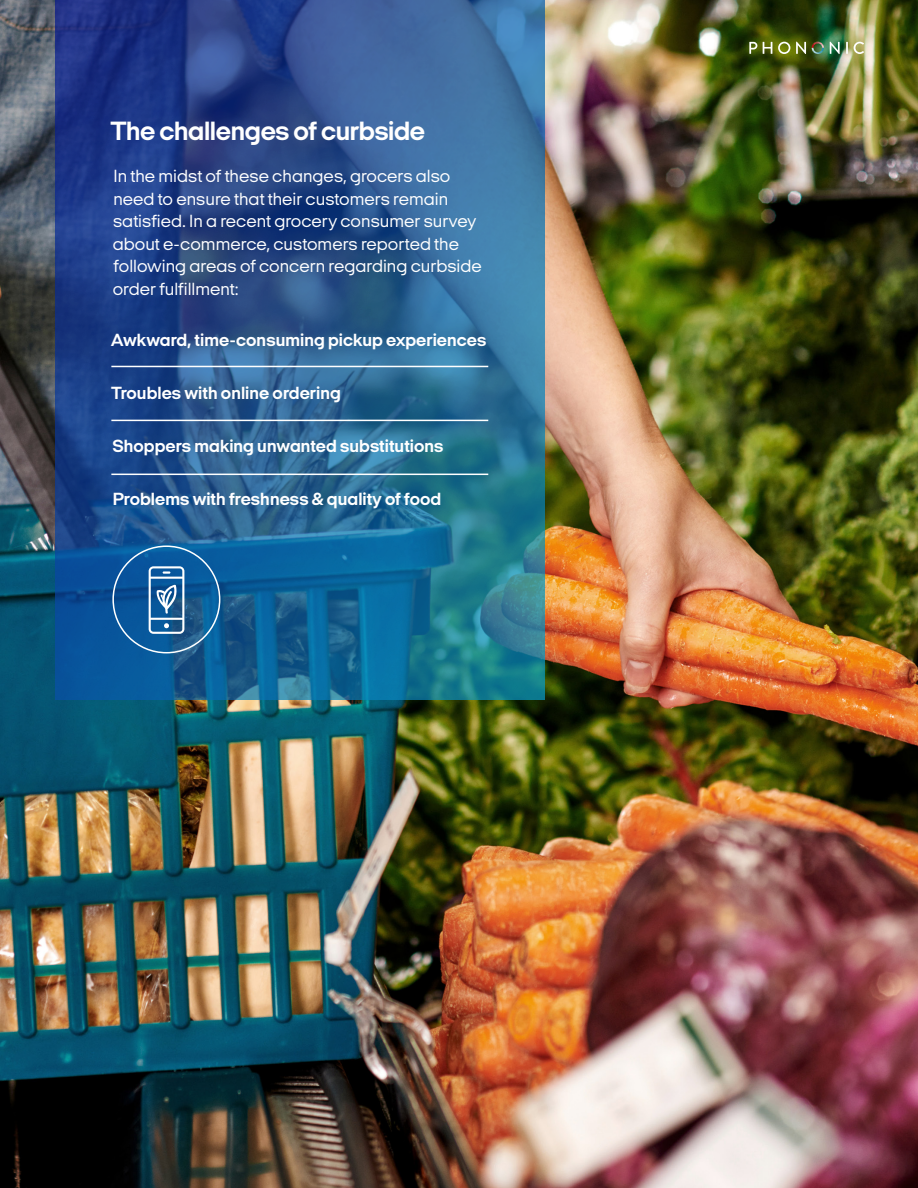
<style>
.page{position:relative;width:918px;height:1188px;background:#fff}
.page>*{position:absolute;margin:0;border:0;box-sizing:border-box;transform-origin:0 0}
.Subhead__A__18_22{font:700 27px "Italian Plate No 2 Expanded";letter-spacing:-.015em;color:#fff}
.Body__12_15{font:18px/22.5px "Italian Plate No 2 Expanded";color:#fff}
.Subhead__B__16_18{font:700 18px "Italian Plate No 2 Expanded";letter-spacing:.005em;color:#fff}
</style>
<div class="page">
<img style="left:0;top:0;width:918px;height:1188px">
<svg style="left:749px;top:42px;width:8px;height:12px"></svg>
<svg style="left:763px;top:42px;width:9px;height:12px"></svg>
<svg style="left:778px;top:42px;width:12px;height:12px"></svg>
<svg style="left:796px;top:42px;width:10px;height:12px"></svg>
<svg style="left:830px;top:42px;width:10px;height:12px"></svg>
<svg style="left:846px;top:42px;width:2px;height:12px"></svg>
<svg style="left:854px;top:42px;width:10px;height:12px"></svg>
<svg style="left:812px;top:41px;width:12px;height:14px"></svg>
<svg style="left:55px;top:0;width:489px;height:700px;background:#265c92"></svg>
<hr style="left:111px;top:366px;width:377px;height:1px;background:#fff">
<hr style="left:111px;top:420px;width:377px;height:1px;background:#fff">
<hr style="left:111px;top:474px;width:377px;height:1px;background:#fff">
<div style="left:112px;top:545px;width:108px;height:108px;border:2px solid #fff;border-radius:50%"></div>
<svg style="left:149px;top:566px;width:35px;height:68px"></svg>
<p class="Subhead__A__18_22" style="left:110px;top:116px;width:316px">The challenges of curbside</p>
<p class="Body__12_15" style="left:113px;top:165px;width:371px">In the midst of these changes, grocers also need to ensure that their customers remain satisfied. In a recent grocery consumer survey about e-commerce, customers reported the following areas of concern regarding curbside order fulfillment:</p>
<p class="Subhead__B__16_18" style="left:111px;top:330px;width:377px">Awkward, time-consuming pickup experiences</p>
<p class="Subhead__B__16_18" style="left:111px;top:383px;width:231px">Troubles with online ordering</p>
<p class="Subhead__B__16_18" style="left:113px;top:436px;width:332px">Shoppers making unwanted substitutions</p>
<p class="Subhead__B__16_18" style="left:113px;top:490px;width:330px">Problems with freshness &amp; quality of food</p>
</div>
